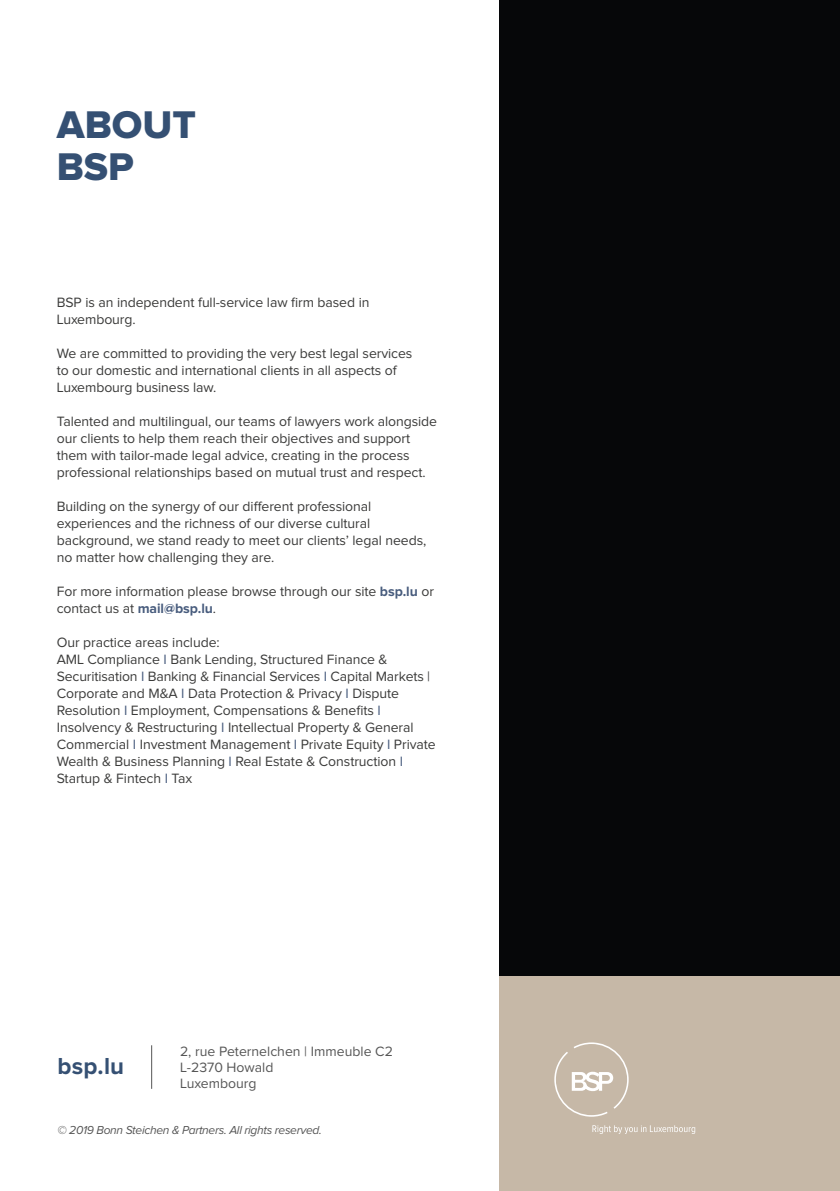
<style>
.page{position:relative;width:840px;height:1191px;background:#fff}
.page>*{position:absolute;margin:0;border:0;box-sizing:border-box;transform-origin:0 0}
.t1{font:40px/42px "Proxima Nova Extrabld";color:#355073}
.t2{font:700 24px "Proxima Nova";color:#355073}
.t3{font:14px/17px "Proxima Nova";letter-spacing:-.005em;color:#3b3b3a}
.t4{font:14px/16px "Proxima Nova";color:#565656}
.t5{font:italic 12px "Proxima Nova";letter-spacing:-.025em;color:#565656}
.s1{font-weight:700;color:#485c7d}
.s2{color:#485c7d}
</style>
<div class="page">
<div style="left:499px;top:0;width:340px;height:1191px;background:#060709"></div>
<div style="left:499px;top:976px;width:340px;height:215px;background:#c6b8a7"></div>
<hr style="left:151px;top:1045px;width:1px;height:43px;background:#565656">
<svg style="left:592px;top:1125px;width:102px;height:9px"></svg>
<svg style="left:554px;top:1042px;width:74px;height:74px"></svg>
<h1 class="t1" style="left:57px;top:105px;width:141px">ABOUT<br>BSP</h1>
<p class="t3" style="left:57px;top:294px;width:314px">BSP is an independent full-service law firm based in<br>Luxembourg.</p>
<p class="t3" style="left:57px;top:345px;width:357px">We are committed to providing the very best legal services to our domestic and international clients in all aspects of<br>Luxembourg business law.</p>
<p class="t3" style="left:57px;top:413px;width:382px">Talented and multilingual, our teams of lawyers work alongside our clients to help them reach their objectives and support them with tailor-made legal advice, creating in the process professional relationships based on mutual trust and respect.</p>
<p class="t3" style="left:57px;top:498px;width:371px">Building on the synergy of our different professional experiences and the richness of our diverse cultural background, we stand ready to meet our clients’ legal needs, no matter how challenging they are.</p>
<p class="t3" style="left:57px;top:583px;width:378px">For more information please browse through our site <span class="s1">bsp.lu</span> or contact us at <span class="s1">mail@bsp.lu</span>.</p>
<p class="t3" style="left:57px;top:634px;width:380px">Our practice areas include:<br>AML Compliance <span class="s2">I</span> Bank Lending, Structured Finance &amp; Securitisation <span class="s2">I</span> Banking &amp; Financial Services <span class="s2">I</span> Capital Markets | Corporate and M&amp;A <span class="s2">I</span> Data Protection &amp; Privacy <span class="s2">I</span> Dispute Resolution <span class="s2">I</span> Employment, Compensations &amp; Benefits <span class="s2">I </span>Insolvency &amp; Restructuring <span class="s2">I</span> Intellectual Property &amp; General Commercial <span class="s2">I</span> Investment Management <span class="s2">I</span> Private Equity <span class="s2">I</span> Private Wealth &amp; Business Planning <span class="s2">I</span> Real Estate &amp; Construction <span class="s2">I </span>Startup &amp; Fintech <span class="s2">I</span> Tax</p>
<h2 class="t2" style="left:57px;top:1054px;width:68px">bsp.lu</h2>
<p class="t4" style="left:180px;top:1044px;width:214px">2, rue Peternelchen | Immeuble C2<br>L-2370 Howald<br>Luxembourg</p>
<p class="t5" style="left:57px;top:1124px;width:266px">© 2019 Bonn Steichen &amp; Partners. All rights reserved.</p>
</div>
